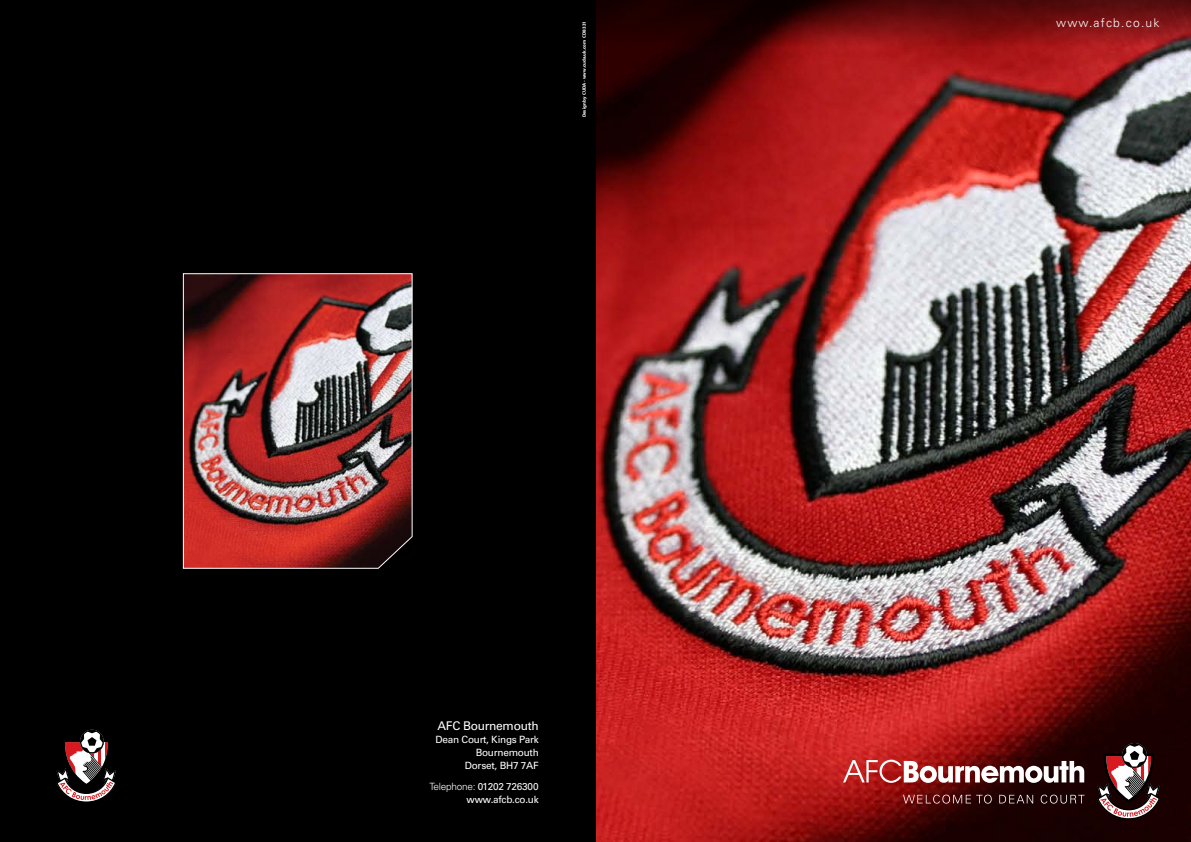
<style>
.page{position:relative;width:1191px;height:842px;background:#fff}
.page>*{position:absolute;margin:0;border:0;box-sizing:border-box;transform-origin:0 0}
.t1{font:300 12.1px "Univers";letter-spacing:.1em;color:#fff}
.t2{font:12px "Univers";letter-spacing:-.025em;color:#fff}
.t3{font:10px/13px "Univers";letter-spacing:-.025em;color:#fff;text-align:right}
.t4{font:700 4.8px "Myriad";color:#fff}
.s1{font-weight:300}
</style>
<div class="page">
<img style="left:595px;top:46px;width:596px;height:796px">
<svg style="left:595px;top:0;width:596px;height:46px;background:#560a0b"></svg>
<svg style="left:1097px;top:743px;width:63px;height:76px"></svg>
<svg style="left:843px;top:760px;width:241px;height:23px"></svg>
<svg style="left:903px;top:795px;width:88px;height:9px"></svg>
<svg style="left:999px;top:795px;width:34px;height:8px"></svg>
<svg style="left:1040px;top:795px;width:44px;height:9px"></svg>
<div style="left:0;top:0;width:595px;height:842px;background:#000"></div>
<img style="left:183px;top:273px;width:230px;height:296px">
<svg style="left:57px;top:730px;width:59px;height:72px"></svg>
<p class="t4" style="left:582px;top:117px;width:98px;rotate:-90deg">Design by CUDA - www.cuda.uk.com CD8331</p>
<p class="t2" style="left:437px;top:719px;width:103px">AFC Bournemouth</p>
<p class="t3" style="left:435px;top:733px;width:105px">Dean Court, Kings Park<br>Bournemouth<br>Dorset, BH7 7AF</p>
<p class="t3" style="left:429px;top:779px;width:111px"><span class="s1">Telephone:</span> 01202 726300 www.afcb.co.uk</p>
<p class="t1" style="left:1056px;top:16px;width:105px">www.afcb.co.uk</p>
</div>
